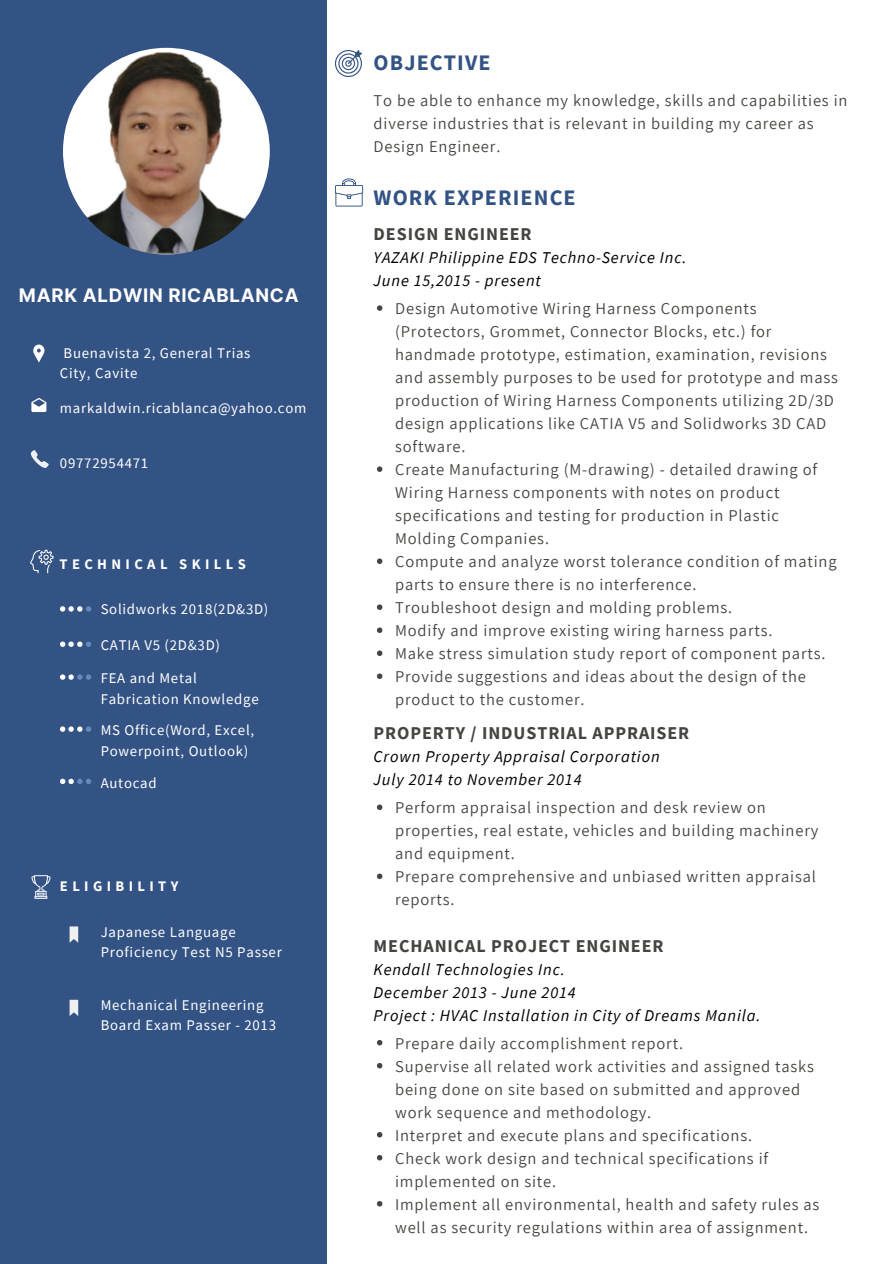
<style>
.page{position:relative;width:894px;height:1264px;background:#fff}
.page>*{position:absolute;margin:0;border:0;box-sizing:border-box;transform-origin:0 0}
.t1{font:700 22.05px "Source Sans Pro";letter-spacing:.05em;color:#335384}
.t2{font:700 18.6px "Inter";letter-spacing:.035em;color:#fff}
.t3{font:700 18px "Source Sans Pro";letter-spacing:.05em;color:#444440}
.t4{font:16.5px/23px "Assistant";letter-spacing:.05em;color:#444440}
.t5{font:italic 16.5px "Source Sans Pro";letter-spacing:.05em;color:#000}
.t6{font:14.85px/20.2px "Source Sans Pro";letter-spacing:.05em;color:#fff}
.t7{font:700 14.55px "Source Sans Pro";letter-spacing:.3em;color:#fff}
</style>
<div class="page">
<div style="left:0;top:0;width:327px;height:1263px;background:#335384"></div>
<img style="left:63px;top:48px;width:207px;height:206px;border-radius:50%">
<svg style="left:70px;top:926px;width:8px;height:16px"></svg>
<svg style="left:70px;top:999px;width:8px;height:17px"></svg>
<svg style="left:31px;top:875px;width:20px;height:23px"></svg>
<svg style="left:30px;top:550px;width:24px;height:23px"></svg>
<svg style="left:33px;top:344px;width:11px;height:18px"></svg>
<svg style="left:31px;top:398px;width:15px;height:14px"></svg>
<svg style="left:31px;top:450px;width:18px;height:18px"></svg>
<svg style="left:377px;top:305px;width:5px;height:6px"></svg>
<svg style="left:377px;top:466px;width:5px;height:6px"></svg>
<svg style="left:377px;top:558px;width:5px;height:6px"></svg>
<svg style="left:377px;top:604px;width:5px;height:6px"></svg>
<svg style="left:377px;top:627px;width:5px;height:6px"></svg>
<svg style="left:377px;top:650px;width:5px;height:6px"></svg>
<svg style="left:377px;top:673px;width:5px;height:6px"></svg>
<svg style="left:377px;top:804px;width:5px;height:6px"></svg>
<svg style="left:377px;top:873px;width:5px;height:6px"></svg>
<svg style="left:335px;top:178px;width:28px;height:28px"></svg>
<svg style="left:377px;top:1040px;width:5px;height:5px"></svg>
<svg style="left:377px;top:1063px;width:5px;height:5px"></svg>
<svg style="left:377px;top:1132px;width:5px;height:5px"></svg>
<svg style="left:377px;top:1155px;width:5px;height:5px"></svg>
<svg style="left:377px;top:1201px;width:5px;height:5px"></svg>
<svg style="left:60px;top:606px;width:31px;height:5px"></svg>
<svg style="left:60px;top:674px;width:31px;height:5px"></svg>
<svg style="left:60px;top:726px;width:31px;height:5px"></svg>
<svg style="left:60px;top:641px;width:31px;height:6px"></svg>
<svg style="left:60px;top:778px;width:31px;height:6px"></svg>
<svg style="left:335px;top:50px;width:27px;height:27px"></svg>
<p class="t2" style="left:19px;top:284px;width:281px">MARK ALDWIN RICABLANCA</p>
<p class="t6" style="left:60px;top:342px;width:192px">Buenavista 2, General Trias<br>City, Cavite</p>
<p class="t6" style="left:60px;top:397px;width:248px">markaldwin.ricablanca@yahoo.com</p>
<p class="t6" style="left:60px;top:452px;width:90px">09772954471</p>
<p class="t7" style="left:59px;top:554px;width:188px">TECHNICAL SKILLS</p>
<p class="t6" style="left:101px;top:599px;width:169px">Solidworks 2018(2D&amp;3D)</p>
<p class="t6" style="left:101px;top:634px;width:121px">CATIA V5 (2D&amp;3D)</p>
<p class="t6" style="left:101px;top:668px;width:159px">FEA and Metal<br>Fabrication Knowledge</p>
<p class="t6" style="left:101px;top:720px;width:155px">MS Office(Word, Excel,<br>Powerpoint, Outlook)</p>
<p class="t6" style="left:101px;top:772px;width:57px">Autocad</p>
<p class="t7" style="left:60px;top:877px;width:120px">ELIGIBILITY</p>
<p class="t6" style="left:101px;top:921px;width:183px">Japanese Language<br>Proficiency Test N5 Passer</p>
<p class="t6" style="left:101px;top:994px;width:177px">Mechanical Engineering<br>Board Exam Passer - 2013</p>
<p class="t1" style="left:373px;top:48px;width:118px">OBJECTIVE</p>
<p class="t4" style="left:373px;top:89px;width:475px">To be able to enhance my knowledge, skills and capabilities in diverse industries that is relevant in building my career as<br>Design Engineer.</p>
<p class="t1" style="left:373px;top:183px;width:203px">WORK EXPERIENCE</p>
<p class="t3" style="left:373px;top:222px;width:159px">DESIGN ENGINEER</p>
<p class="t5" style="left:373px;top:247px;width:314px">YAZAKI Philippine EDS Techno-Service Inc.</p>
<p class="t5" style="left:373px;top:270px;width:169px">June 15,2015 - present</p>
<p class="t4" style="left:395px;top:296px;width:444px">Design Automotive Wiring Harness Components (Protectors, Grommet, Connector Blocks, etc.) for handmade prototype, estimation, examination, revisions and assembly purposes to be used for prototype and mass production of Wiring Harness Components utilizing 2D/3D design applications like CATIA V5 and Solidworks 3D CAD software.</p>
<p class="t4" style="left:395px;top:457px;width:423px">Create Manufacturing (M-drawing) - detailed drawing of Wiring Harness components with notes on product specifications and testing for production in Plastic Molding Companies.</p>
<p class="t4" style="left:395px;top:549px;width:443px">Compute and analyze worst tolerance condition of mating parts to ensure there is no interference.</p>
<p class="t4" style="left:395px;top:595px;width:338px">Troubleshoot design and molding problems.</p>
<p class="t4" style="left:395px;top:618px;width:379px">Modify and improve existing wiring harness parts.</p>
<p class="t4" style="left:395px;top:641px;width:431px">Make stress simulation study report of component parts.</p>
<p class="t4" style="left:395px;top:664px;width:412px">Provide suggestions and ideas about the design of the product to the customer.</p>
<p class="t3" style="left:373px;top:721px;width:317px">PROPERTY / INDUSTRIAL APPRAISER</p>
<p class="t5" style="left:373px;top:745px;width:287px">Crown Property Appraisal Corporation</p>
<p class="t5" style="left:373px;top:768px;width:209px">July 2014 to November 2014</p>
<p class="t4" style="left:395px;top:795px;width:424px">Perform appraisal inspection and desk review on properties, real estate, vehicles and building machinery and equipment.</p>
<p class="t4" style="left:395px;top:864px;width:422px">Prepare comprehensive and unbiased written appraisal reports.</p>
<p class="t3" style="left:373px;top:934px;width:291px">MECHANICAL PROJECT ENGINEER</p>
<p class="t5" style="left:373px;top:958px;width:192px">Kendall Technologies Inc.</p>
<p class="t5" style="left:373px;top:981px;width:204px">December 2013 - June 2014</p>
<p class="t5" style="left:373px;top:1004px;width:388px">Project : HVAC Installation in City of Dreams Manila.</p>
<p class="t4" style="left:395px;top:1031px;width:289px">Prepare daily accomplishment report.</p>
<p class="t4" style="left:395px;top:1054px;width:420px">Supervise all related work activities and assigned tasks being done on site based on submitted and approved work sequence and methodology.</p>
<p class="t4" style="left:395px;top:1123px;width:358px">Interpret and execute plans and specifications.</p>
<p class="t4" style="left:395px;top:1146px;width:374px">Check work design and technical specifications if implemented on site.</p>
<p class="t4" style="left:395px;top:1192px;width:425px">Implement all environmental, health and safety rules as well as security regulations within area of assignment.</p>
</div>
